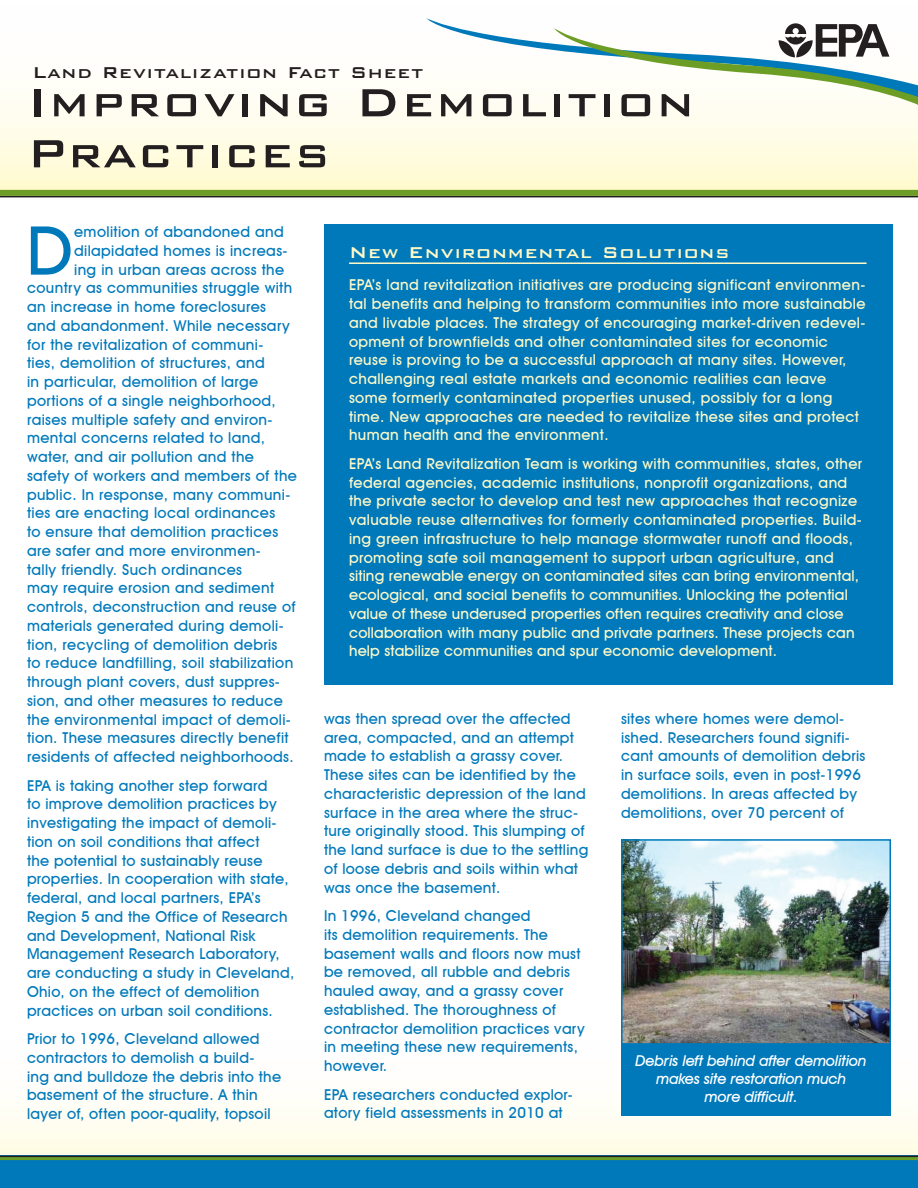
<style>
.page{position:relative;width:918px;height:1188px;background:#fff}
.page>*{position:absolute;margin:0;border:0;box-sizing:border-box;transform-origin:0 0}
.Initial_Caps_Body_Te{font:500 67.8px "Avant Garde IT Cby BT";color:#0079bb}
.FS_Header_Title{font:500 52.5px/51px "Bank Gothic BT";letter-spacing:.04em;color:#231f20}
.LR_Factsheet_Footer{font:500 21px "Bank Gothic BT";letter-spacing:.04em;color:#231f20}
.Box_Header{font:500 21px "Bank Gothic BT";letter-spacing:.04em;color:#fffac8}
.Body_Text{font:500 15px/18.8px "Avant Garde IT Cby BT";letter-spacing:.02em;color:#0079bb}
.Overview{font:500 15px/18.8px "Avant Garde IT Cby BT";letter-spacing:.025em;color:#fffac8}
.Initial_Caps_Body_Te-2{font:500 15px "Avant Garde IT Cby BT";letter-spacing:.025em;color:#0079bb}
.t1{font:italic 500 15px/18px "Avant Garde IT Cby BT";letter-spacing:-.01em;color:#fff;text-align:center}
</style>
<div class="page">
<div style="left:0;top:0;width:918px;height:196px;background:linear-gradient(to bottom,#fff,#fffbd6)"></div>
<svg style="left:426px;top:18px;width:492px;height:94px"></svg>
<svg style="left:0;top:1112px;width:918px;height:44px;fill:#fffded"></svg>
<div style="left:0;top:1156px;width:918px;height:32px;background:#0079bb"></div>
<hr style="left:0;top:1157px;width:918px;height:3px;background:#6c9e25">
<hr style="left:0;top:1156px;width:918px;height:1px;background:#231f20">
<div style="left:324px;top:224px;width:568px;height:460px;background:#0079bb"></div>
<hr style="left:349px;top:262px;width:518px;height:2px;background:#fffac8">
<div style="left:0;top:190px;width:918px;height:6px;background:#6c9e25"></div>
<hr style="left:0;top:196px;width:918px;height:1px;background:#231f20">
<div style="left:621px;top:1043px;width:270px;height:73px;background:#0079bb"></div>
<img style="left:624px;top:842px;width:264px;height:200px">
<div style="left:621px;top:839px;width:270px;height:206px;border:2px solid #0079bb"></div>
<p class="LR_Factsheet_Footer" style="left:32px;top:61px;width:393px">Land Revitalization Fact Sheet</p>
<p class="FS_Header_Title" style="left:27px;top:76px;width:669px">Improving Demolition<br>Practices</p>
<p class="Initial_Caps_Body_Te" style="left:27px;top:209px;width:47px">D</p>
<p class="Initial_Caps_Body_Te-2" style="left:74px;top:223px;width:211px">emolition of abandoned and</p>
<p class="Initial_Caps_Body_Te-2" style="left:74px;top:241px;width:215px">dilapidated homes is increas-</p>
<p class="Initial_Caps_Body_Te-2" style="left:74px;top:260px;width:212px">ing in urban areas across the</p>
<p class="Initial_Caps_Body_Te-2" style="left:27px;top:279px;width:267px">country as communities struggle with</p>
<p class="Initial_Caps_Body_Te-2" style="left:27px;top:298px;width:241px">an increase in home foreclosures</p>
<p class="Initial_Caps_Body_Te-2" style="left:27px;top:316px;width:264px">and abandonment. While necessary</p>
<p class="Initial_Caps_Body_Te-2" style="left:27px;top:335px;width:238px">for the revitalization of communi-</p>
<p class="Initial_Caps_Body_Te-2" style="left:27px;top:354px;width:239px">ties, demolition of structures, and</p>
<p class="Initial_Caps_Body_Te-2" style="left:27px;top:373px;width:233px">in particular, demolition of large</p>
<p class="Initial_Caps_Body_Te-2" style="left:27px;top:391px;width:250px">portions of a single neighborhood,</p>
<p class="Initial_Caps_Body_Te-2" style="left:27px;top:410px;width:247px">raises multiple safety and environ-</p>
<p class="Initial_Caps_Body_Te-2" style="left:27px;top:429px;width:240px">mental concerns related to land,</p>
<p class="Initial_Caps_Body_Te-2" style="left:27px;top:448px;width:229px">water, and air pollution and the</p>
<p class="Initial_Caps_Body_Te-2" style="left:27px;top:466px;width:271px">safety of workers and members of the</p>
<p class="Initial_Caps_Body_Te-2" style="left:27px;top:485px;width:265px">public. In response, many communi-</p>
<p class="Initial_Caps_Body_Te-2" style="left:27px;top:504px;width:250px">ties are enacting local ordinances</p>
<p class="Initial_Caps_Body_Te-2" style="left:27px;top:523px;width:253px">to ensure that demolition practices</p>
<p class="Initial_Caps_Body_Te-2" style="left:27px;top:541px;width:235px">are safer and more environmen-</p>
<p class="Initial_Caps_Body_Te-2" style="left:27px;top:560px;width:217px">tally friendly. Such ordinances</p>
<p class="Initial_Caps_Body_Te-2" style="left:27px;top:579px;width:249px">may require erosion and sediment</p>
<p class="Initial_Caps_Body_Te-2" style="left:27px;top:598px;width:270px">controls, deconstruction and reuse of</p>
<p class="Initial_Caps_Body_Te-2" style="left:27px;top:616px;width:258px">materials generated during demoli-</p>
<p class="Initial_Caps_Body_Te-2" style="left:27px;top:635px;width:252px">tion, recycling of demolition debris</p>
<p class="Initial_Caps_Body_Te-2" style="left:27px;top:654px;width:268px">to reduce landfilling, soil stabilization</p>
<p class="Initial_Caps_Body_Te-2" style="left:27px;top:673px;width:254px">through plant covers, dust suppres-</p>
<p class="Initial_Caps_Body_Te-2" style="left:27px;top:691px;width:258px">sion, and other measures to reduce</p>
<p class="Initial_Caps_Body_Te-2" style="left:27px;top:710px;width:265px">the environmental impact of demoli-</p>
<p class="Initial_Caps_Body_Te-2" style="left:27px;top:729px;width:263px">tion. These measures directly benefit</p>
<p class="Initial_Caps_Body_Te-2" style="left:27px;top:748px;width:268px">residents of affected neighborhoods.</p>
<p class="Body_Text" style="left:27px;top:776px;width:269px">EPA is taking another step forward<br>to improve demolition practices by investigating the impact of demoli&shy;tion on soil conditions that affect<br>the potential to sustainably reuse properties. In cooperation with state, federal, and local partners, EPA’s Region 5 and the Office of Research and Development, National Risk Management Research Laboratory, are conducting a study in Cleveland, Ohio, on the effect of demolition practices on urban soil conditions.</p>
<p class="Body_Text" style="left:27px;top:1029px;width:256px">Prior to 1996, Cleveland allowed contractors to demolish a build-<br>ing and bulldoze the debris into the basement of the structure. A thin layer of, often poor-quality, topsoil</p>
<p class="Box_Header" style="left:349px;top:241px;width:382px">New Environmental Solutions</p>
<p class="Overview" style="left:349px;top:276px;width:518px">EPA’s land revitalization initiatives are producing significant environmen&shy;tal benefits and helping to transform communities into more sustainable and livable places. The strategy of encouraging market-driven redevel&shy;opment of brownfields and other contaminated sites for economic reuse is proving to be a successful approach at many sites. However, challenging real estate markets and economic realities can leave some formerly contaminated properties unused, possibly for a long time. New approaches are needed to revitalize these sites and protect human health and the environment.</p>
<p class="Overview" style="left:349px;top:454px;width:515px">EPA’s Land Revitalization Team is working with communities, states, other federal agencies, academic institutions, nonprofit organizations, and the private sector to develop and test new approaches that recognize valuable reuse alternatives for formerly contaminated properties. Build&shy;ing green infrastructure to help manage stormwater runoff and floods, promoting safe soil management to support urban agriculture, and siting renewable energy on contaminated sites can bring environmental, ecological, and social benefits to communities. Unlocking the potential value of these underused properties often requires creativity and close collaboration with many public and private partners. These projects can help stabilize communities and spur economic development.</p>
<p class="Body_Text" style="left:324px;top:709px;width:266px">was then spread over the affected area, compacted, and an attempt made to establish a grassy cover.<br>These sites can be identified by the characteristic depression of the land surface in the area where the struc&shy;ture originally stood. This slumping of the land surface is due to the settling of loose debris and soils within what was once the basement.</p>
<p class="Body_Text" style="left:324px;top:906px;width:262px">In 1996, Cleveland changed<br>its demolition requirements. The basement walls and floors now must be removed, all rubble and debris hauled away, and a grassy cover established. The thoroughness of contractor demolition practices vary in meeting these new requirements, however.</p>
<p class="Body_Text" style="left:324px;top:1085px;width:250px">EPA researchers conducted explor&shy;atory field assessments in 2010 at</p>
<p class="Body_Text" style="left:621px;top:709px;width:246px">sites where homes were demol&shy;ished. Researchers found signifi&shy;cant amounts of demolition debris in surface soils, even in post-1996 demolitions. In areas affected by demolitions, over 70 percent of</p>
<p class="t1" style="left:636px;top:1052px;width:232px">Debris left behind after demolition makes site restoration much<br>more difficult.</p>
</div>
